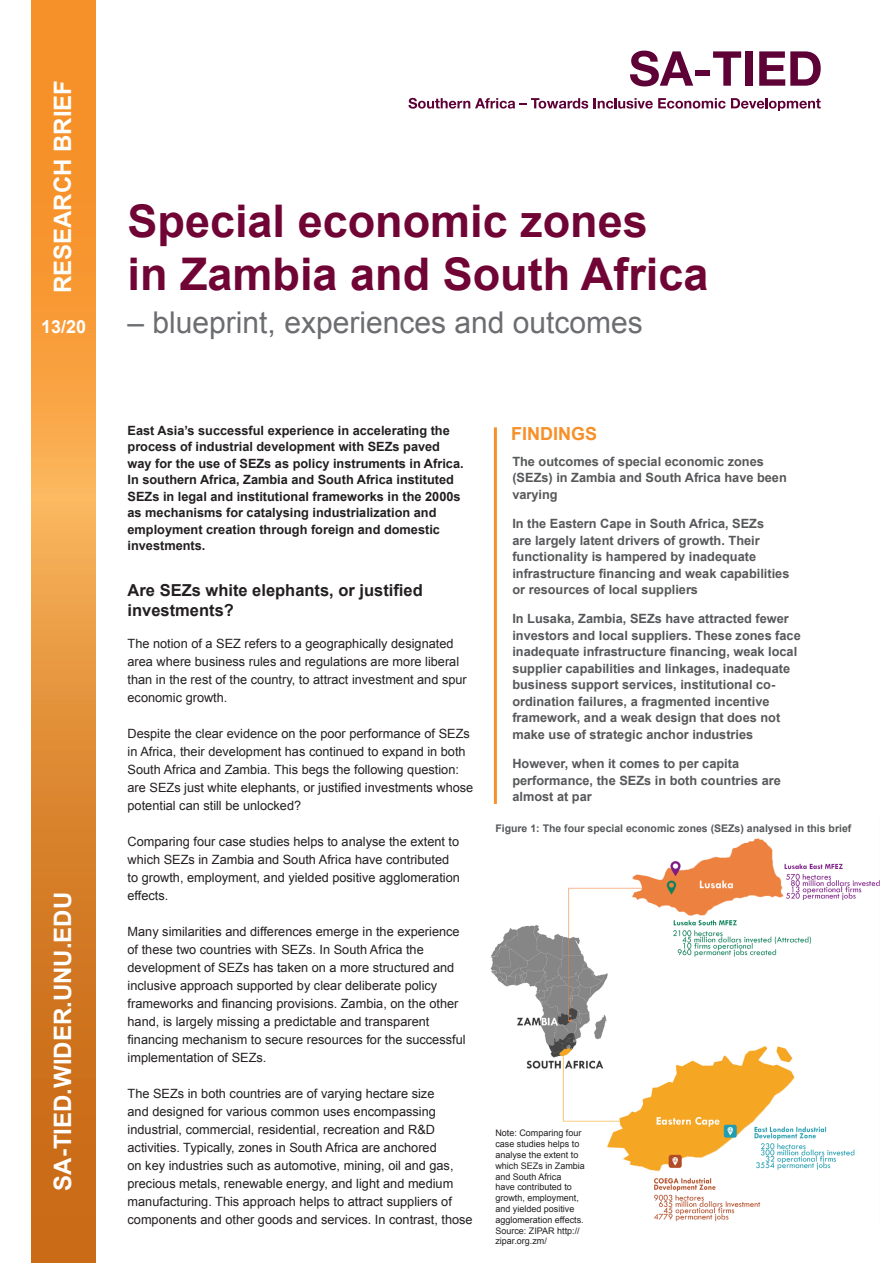
<style>
.page{position:relative;width:893px;height:1263px;background:#fff}
.page>*{position:absolute;margin:0;border:0;box-sizing:border-box;transform-origin:0 0}
.t1{font:700 45px/52.5px "Arial";color:#700435}
.subtitle{font:30px "Arial";color:#6c6d70}
.t2{font:700 24px "Arial";color:#fff}
.FINDINGS{font:700 18px "Arial";color:#f69029}
.t3{font:700 18px "Arial";color:#fff}
.Heading_1{font:700 16.5px/19.8px "Arial";color:#231f20}
.t4{font:12.75px/18px "Arial";color:#231f20}
.Findings_text{font:700 12.75px/16.5px "Arial";color:#57585a}
.INTRO{font:700 12.75px/16.5px "Arial";color:#231f20}
.Figure{font:700 10.5px "Arial";color:#57585a}
.Source{font:9px/10.8px "Arial";color:#231f20}
</style>
<div class="page">
<svg style="left:32px;top:0;width:64px;height:1263px;background:#e58d31"></svg>
<svg style="left:630px;top:51px;width:63px;height:35px"></svg>
<div style="left:695px;top:70px;width:15px;height:6px;background:#5e0136"></div>
<svg style="left:713px;top:51px;width:28px;height:35px"></svg>
<div style="left:745px;top:51px;width:8px;height:35px;background:#5e0136"></div>
<svg style="left:759px;top:51px;width:62px;height:35px"></svg>
<svg style="left:408px;top:98px;width:180px;height:11px"></svg>
<svg style="left:594px;top:98px;width:227px;height:13px"></svg>
<hr style="left:494px;top:427px;width:3px;height:377px;background:#f69029">
<img style="left:490px;top:838px;width:389px;height:384px">
<div style="left:474px;top:1211px;width:70px;height:15px;background:#fff"></div>
<h3 class="t2" style="left:47px;top:293px;width:215px;rotate:-90deg">RESEARCH BRIEF</h3>
<p class="t3" style="left:41px;top:315px;width:47px">13/20</p>
<h3 class="t2" style="left:47px;top:1191px;width:300px;rotate:-90deg">SA-TIED.WIDER.UNU.EDU</h3>
<p class="t1" style="left:128px;top:197px;width:582px">Special economic zones<br>in Zambia and South Africa</p>
<p class="subtitle" style="left:128px;top:303px;width:517px">– blueprint, experiences and outcomes</p>
<p class="INTRO" style="left:128px;top:422px;width:338px">East Asia’s successful experience in accelerating the process of industrial development with SEZs paved way for the use of SEZs as policy instruments in Africa.<br>In southern Africa, Zambia and South Africa instituted SEZs in legal and institutional frameworks in the 2000s as mechanisms for catalysing industrialization and employment creation through foreign and domestic investments.</p>
<p class="Heading_1" style="left:128px;top:581px;width:297px">Are SEZs white elephants, or justified investments?</p>
<p class="t4" style="left:128px;top:635px;width:341px">The notion of a SEZ refers to a geographically designated area where business rules and regulations are more liberal than in the rest of the country, to attract investment and spur economic growth.</p>
<p class="t4" style="left:128px;top:725px;width:347px">Despite the clear evidence on the poor performance of SEZs in Africa, their development has continued to expand in both South Africa and Zambia. This begs the following question: are SEZs just white elephants, or justified investments whose potential can still be unlocked?</p>
<p class="t4" style="left:128px;top:833px;width:334px">Comparing four case studies helps to analyse the extent to which SEZs in Zambia and South Africa have contributed to growth, employment, and yielded positive agglomeration effects.</p>
<p class="t4" style="left:128px;top:923px;width:340px">Many similarities and differences emerge in the experience of these two countries with SEZs. In South Africa the development of SEZs has taken on a more structured and inclusive approach supported by clear deliberate policy frameworks and financing provisions. Zambia, on the other hand, is largely missing a predictable and transparent financing mechanism to secure resources for the successful implementation of SEZs.</p>
<p class="t4" style="left:128px;top:1085px;width:347px">The SEZs in both countries are of varying hectare size<br>and designed for various common uses encompassing industrial, commercial, residential, recreation and R&amp;D activities. Typically, zones in South Africa are anchored<br>on key industries such as automotive, mining, oil and gas, precious metals, renewable energy, and light and medium manufacturing. This approach helps to attract suppliers of components and other goods and services. In contrast, those</p>
<p class="FINDINGS" style="left:511px;top:422px;width:88px">FINDINGS</p>
<p class="Findings_text" style="left:512px;top:454px;width:276px">The outcomes of special economic zones (SEZs) in Zambia and South Africa have been varying</p>
<p class="Findings_text" style="left:512px;top:516px;width:279px">In the Eastern Cape in South Africa, SEZs<br>are largely latent drivers of growth. Their functionality is hampered by inadequate infrastructure financing and weak capabilities or resources of local suppliers</p>
<p class="Findings_text" style="left:512px;top:611px;width:290px">In Lusaka, Zambia, SEZs have attracted fewer investors and local suppliers. These zones face inadequate infrastructure financing, weak local supplier capabilities and linkages, inadequate business support services, institutional co&shy;ordination failures, a fragmented incentive framework, and a weak design that does not make use of strategic anchor industries</p>
<p class="Findings_text" style="left:512px;top:756px;width:270px">However, when it comes to per capita performance, the SEZs in both countries are almost at par</p>
<p class="Figure" style="left:495px;top:822px;width:357px">Figure 1: The four special economic zones (SEZs) analysed in this brief</p>
<p class="Source" style="left:495px;top:1128px;width:91px">Note: Comparing four case studies helps to analyse the extent to which SEZs in Zambia and South Africa<br>have contributed to growth, employment, and yielded positive agglomeration effects.<br>Source: ZIPAR http:// zipar.org.zm/</p>
</div>
